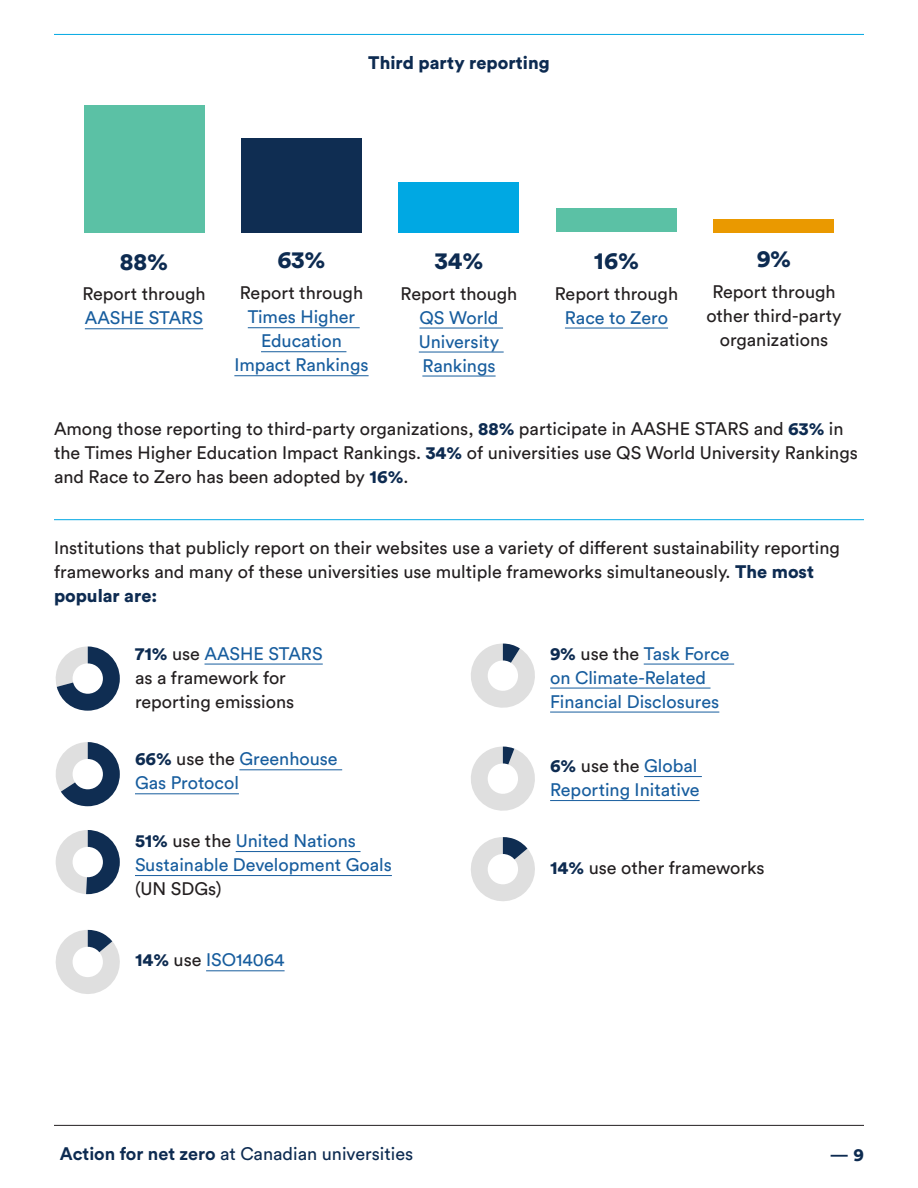
<style>
.page{position:relative;width:918px;height:1188px;background:#fff}
.page>*{position:absolute;margin:0;border:0;box-sizing:border-box;transform-origin:0 0}
.body{font:900 24px "Circular Std";letter-spacing:.005em;color:#0d2b51}
.body-2{font:18px/24px "Circular Std";color:#231f20}
.body-3{font:18px/24px "Circular Std";color:#175d9e}
.chart_text{font:18px/24px "Circular Std";color:#231f20}
.t1{font:18px "Circular Std";color:#0d2b51}
.chart_title__h3{font:900 18px "Circular Std";color:#0d2b51}
.t2{font:500 18px "Circular Std";color:#0d2b51}
.s1{color:#175d9e}
.s2{color:#231f20}
.s3{font-weight:900;color:#0d2b51}
.s4{font-weight:700}
.s5{font-weight:900}
</style>
<div class="page">
<hr style="left:54px;top:34px;width:810px;height:1px;background:#00a8e3">
<hr style="left:54px;top:519px;width:810px;height:1px;background:#00a8e3">
<hr style="left:85px;top:328px;width:118px;height:1px;background:#175d9e">
<div style="left:84px;top:105px;width:120px;height:127px;background:#5bc1a5"></div>
<hr style="left:248px;top:327px;width:112px;height:1px;background:#175d9e">
<hr style="left:261px;top:351px;width:85px;height:1px;background:#175d9e">
<hr style="left:234px;top:375px;width:135px;height:1px;background:#175d9e">
<div style="left:241px;top:138px;width:121px;height:94px;background:#0f2d52"></div>
<hr style="left:419px;top:328px;width:84px;height:1px;background:#175d9e">
<hr style="left:419px;top:352px;width:85px;height:1px;background:#175d9e">
<hr style="left:422px;top:376px;width:74px;height:1px;background:#175d9e">
<div style="left:399px;top:182px;width:120px;height:50px;background:#00a8e3"></div>
<hr style="left:565px;top:328px;width:103px;height:1px;background:#175d9e">
<div style="left:556px;top:208px;width:121px;height:24px;background:#5bc1a5"></div>
<div style="left:714px;top:219px;width:120px;height:13px;background:#ea9900"></div>
<hr style="left:205px;top:664px;width:118px;height:1px;background:#175d9e">
<hr style="left:239px;top:769px;width:103px;height:1px;background:#175d9e">
<hr style="left:135px;top:793px;width:104px;height:1px;background:#175d9e">
<hr style="left:236px;top:851px;width:125px;height:1px;background:#175d9e">
<hr style="left:135px;top:875px;width:257px;height:1px;background:#175d9e">
<hr style="left:206px;top:970px;width:79px;height:1px;background:#175d9e">
<svg style="left:56px;top:647px;width:64px;height:64px"></svg>
<div style="left:73px;top:663px;width:30px;height:31px;background:#fff;border-radius:50%"></div>
<svg style="left:56px;top:742px;width:64px;height:64px"></svg>
<div style="left:73px;top:759px;width:30px;height:30px;background:#fff;border-radius:50%"></div>
<svg style="left:56px;top:830px;width:64px;height:64px"></svg>
<div style="left:73px;top:847px;width:30px;height:30px;background:#fff;border-radius:50%"></div>
<svg style="left:56px;top:930px;width:64px;height:64px"></svg>
<div style="left:73px;top:947px;width:30px;height:30px;background:#fff;border-radius:50%"></div>
<hr style="left:644px;top:664px;width:90px;height:1px;background:#175d9e">
<hr style="left:550px;top:688px;width:161px;height:1px;background:#175d9e">
<hr style="left:550px;top:712px;width:169px;height:1px;background:#175d9e">
<hr style="left:644px;top:776px;width:58px;height:1px;background:#175d9e">
<hr style="left:550px;top:800px;width:150px;height:1px;background:#175d9e">
<svg style="left:471px;top:644px;width:64px;height:64px"></svg>
<div style="left:488px;top:660px;width:30px;height:31px;background:#fff;border-radius:50%"></div>
<svg style="left:471px;top:747px;width:64px;height:64px"></svg>
<div style="left:488px;top:763px;width:30px;height:31px;background:#fff;border-radius:50%"></div>
<svg style="left:471px;top:837px;width:64px;height:64px"></svg>
<div style="left:488px;top:854px;width:30px;height:30px;background:#fff;border-radius:50%"></div>
<hr style="left:54px;top:1125px;width:810px;height:1px;background:#231f20">
<p class="chart_title__h3" style="left:368px;top:50px;width:183px">Third party reporting</p>
<p class="body" style="left:120px;top:245px;width:50px">88%</p>
<p class="body-2" style="left:82px;top:282px;width:125px">Report through<br><span class="s1">AASHE STARS</span></p>
<p class="body" style="left:277px;top:244px;width:50px">63%</p>
<p class="body-3" style="left:234px;top:281px;width:136px;text-align:center"><span class="s2">Report through<br></span>Times Higher<br>Education<br>Impact Rankings</p>
<p class="body" style="left:435px;top:244px;width:50px">34%</p>
<p class="body-3" style="left:401px;top:281px;width:118px;text-align:center"><span class="s2">Report though<br></span>QS World<br>University<br>Rankings</p>
<p class="body" style="left:594px;top:244px;width:47px">16%</p>
<p class="body-2" style="left:555px;top:281px;width:125px;text-align:center">Report through<br><span class="s1">Race to Zero</span></p>
<p class="body" style="left:757px;top:243px;width:36px">9%</p>
<p class="body-2" style="left:706px;top:279px;width:137px;text-align:center">Report through other third-party organizations</p>
<p class="body-2" style="left:54px;top:416px;width:805px">Among those reporting to third-party organizations, <span class="s3">88%</span> participate in AASHE STARS and <span class="s3">63%</span> in the Times Higher Education Impact Rankings. <span class="s3">34%</span> of universities use QS World University Rankings and Race to Zero has been adopted by <span class="s3">16%</span>.</p>
<p class="chart_text" style="left:54px;top:535px;width:787px">Institutions that publicly report on their websites use a variety of different sustainability reporting frameworks and many of these universities use multiple frameworks simultaneously. <span class="s3">The most popular are:</span></p>
<p class="body-2" style="left:135px;top:641px;width:189px"><span class="s3">71%</span> use <span class="s1">AASHE STARS </span>as a framework for reporting emissions</p>
<p class="body-3" style="left:135px;top:747px;width:204px"><span class="s3">66%</span> <span class="s2">use the</span> Greenhouse<br>Gas Protocol</p>
<p class="body-3" style="left:135px;top:829px;width:258px"><span class="s3">51%</span> <span class="s2">use the</span> United Nations<br>Sustainable Development Goals <span class="s2">(UN SDGs)</span></p>
<p class="body-3" style="left:135px;top:948px;width:151px"><span class="s3">14%</span> <span class="s2">use</span> ISO14064</p>
<p class="body-3" style="left:550px;top:641px;width:181px"><span class="s3">9%</span> <span class="s2">use the</span> Task Force on Climate-Related<br>Financial Disclosures</p>
<p class="body-3" style="left:550px;top:754px;width:151px"><span class="s3">6%</span> <span class="s2">use the</span> Global<br>Reporting Initative</p>
<p class="body-2" style="left:550px;top:856px;width:216px"><span class="s3">14%</span> use other frameworks</p>
<p class="t1" style="left:60px;top:1143px;width:355px"><span class="s4">Action for net zero</span> at Canadian universities</p>
<p class="t2" style="left:829px;top:1143px;width:36px">— <span class="s5">9</span></p>
</div>
